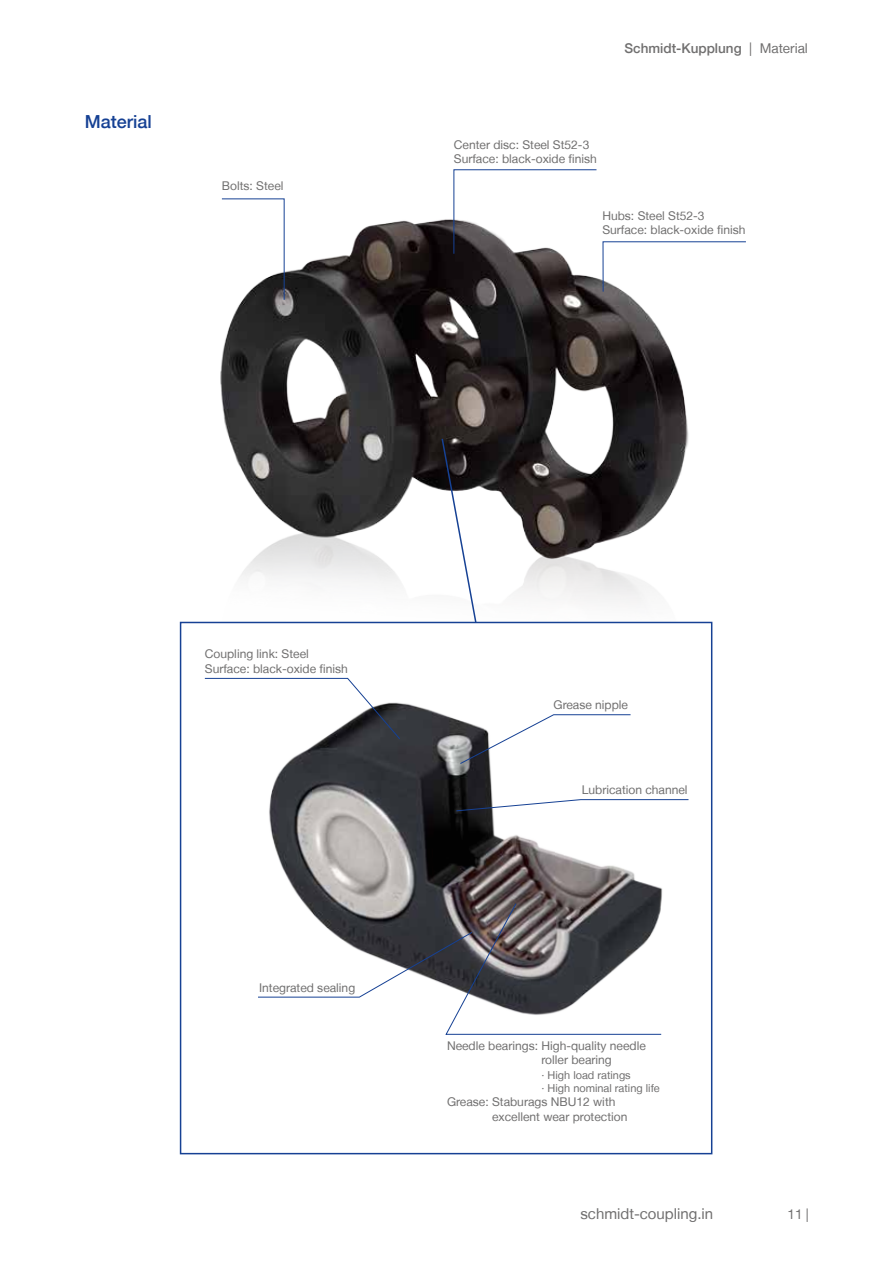
<style>
.page{position:relative;width:893px;height:1263px;background:#fff}
.page>*{position:absolute;margin:0;border:0;box-sizing:border-box;transform-origin:0 0}
.t1{font:500 18px "Helvetica Neue LT";color:#164194}
.t2{font:15px "Helvetica Neue LT";color:#706f6f}
.t3{font:500 13.5px "Helvetica Neue LT";color:#706f6f}
.t4{font:13.5px "Helvetica Neue LT";color:#706f6f}
.t5{font:12px/14.4px "Helvetica Neue LT";color:#706f6f}
.t6{font:10.95px/13.2px "Helvetica Neue LT";color:#706f6f}
.s1{font-weight:400}
</style>
<div class="page">
<img style="left:179px;top:219px;width:534px;height:404px">
<svg style="left:221px;top:198px;width:64px;height:102px"></svg>
<svg style="left:453px;top:169px;width:293px;height:123px"></svg>
<img style="left:269px;top:703px;width:394px;height:200px">
<svg style="left:204px;top:678px;width:197px;height:62px"></svg>
<svg style="left:460px;top:714px;width:171px;height:50px"></svg>
<svg style="left:456px;top:799px;width:233px;height:12px"></svg>
<svg style="left:258px;top:903px;width:404px;height:132px"></svg>
<div style="left:180px;top:622px;width:532px;height:532px;border:2px solid #164194"></div>
<svg style="left:440px;top:437px;width:38px;height:187px"></svg>
<h1 class="t1" style="left:85px;top:111px;width:69px">Material</h1>
<p class="t5" style="left:222px;top:179px;width:63px">Bolts: Steel</p>
<p class="t3" style="left:624px;top:40px;width:185px">Schmidt-Kupplung <span class="s1">| Material</span></p>
<p class="t5" style="left:454px;top:137px;width:145px">Center disc: Steel St52-3<br>Surface: black-oxide finish</p>
<p class="t5" style="left:602px;top:208px;width:145px">Hubs: Steel St52-3<br>Surface: black-oxide finish</p>
<p class="t5" style="left:205px;top:646px;width:145px">Coupling link: Steel<br>Surface: black-oxide finish</p>
<p class="t5" style="left:259px;top:980px;width:98px">Integrated sealing</p>
<p class="t5" style="left:553px;top:697px;width:76px">Grease nipple</p>
<p class="t5" style="left:582px;top:783px;width:107px">Lubrication channel</p>
<p class="t5" style="left:541px;top:1038px;width:106px;text-indent:-94px">Needle bearings: High-quality needle roller bearing</p>
<p class="t6" style="left:541px;top:1068px;width:120px">· High load ratings<br>· High nominal rating life</p>
<p class="t5" style="left:492px;top:1094px;width:137px;text-indent:-45px">Grease: Staburags NBU12 with excellent wear protection</p>
<p class="t2" style="left:580px;top:1205px;width:134px">schmidt-coupling.in</p>
<p class="t4" style="left:787px;top:1206px;width:23px">11 |</p>
</div>
